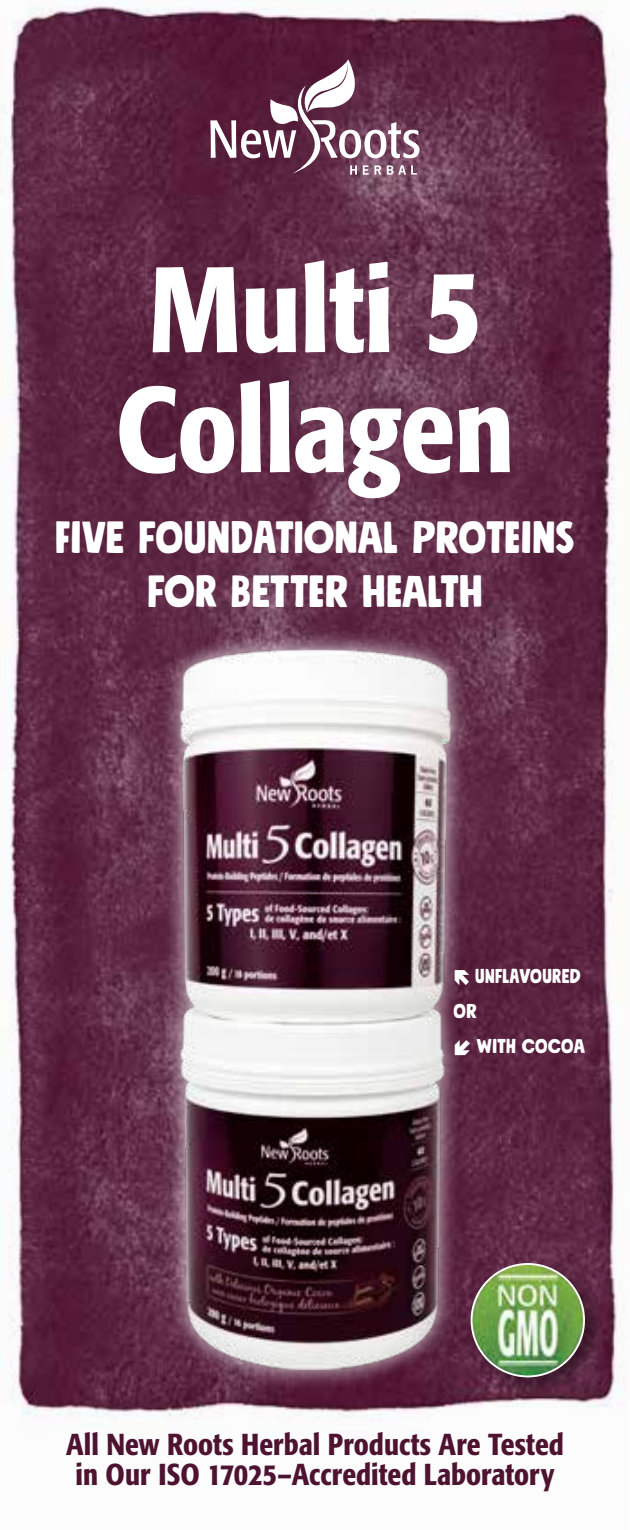
<style>
.page{position:relative;width:630px;height:1530px;background:#fff}
.page>*{position:absolute;margin:0;border:0;box-sizing:border-box;transform-origin:0 0}
.t1{font:500 condensed 120px/120px "Formata";letter-spacing:-.01em;color:#fff}
.t2{font:45px/54px "Mindset";color:#fff;text-align:center}
.t3{font:500 condensed 30px/30px "Formata";color:#4d1330;text-align:center}
.t4{font:20px/35.2px "Mindset";letter-spacing:.01em;color:#fff;scale:.95 1}
.t5{font:20px "Mindset";letter-spacing:.01em;color:#fff}
</style>
<div class="page">
<img style="left:0;top:1px;width:625px;height:1420px">
<svg style="left:210px;top:59px;width:210px;height:116px"></svg>
<div style="left:160px;top:629px;width:311px;height:761px;background:#fff;opacity:.75"></div>
<img style="left:180px;top:650px;width:270px;height:720px">
<div style="left:466px;top:1259px;width:139px;height:138px;background:#000;opacity:.4"></div>
<img style="left:472px;top:1264px;width:112px;height:112px">
<div style="left:471px;top:1263px;width:114px;height:114px;border:2px solid #fff;border-radius:50%"></div>
<svg style="left:455px;top:969px;width:14px;height:16px"></svg>
<svg style="left:455px;top:1040px;width:15px;height:15px"></svg>
<h1 class="t1" style="left:115px;top:249px;width:401px">Multi 5<br>Collagen</h1>
<h2 class="t2" style="left:55px;top:510px;width:521px">FIVE FOUNDATIONAL PROTEINS<br>FOR BETTER HEALTH</h2>
<p class="t4" style="left:454px;top:958px;width:135px;text-indent:21px">UNFLAVOURED<br>OR</p>
<p class="t5" style="left:477px;top:1033px;width:110px">WITH COCOA</p>
<p class="t3" style="left:66px;top:1429px;width:499px">All New Roots Herbal Products Are Tested in Our ISO 17025–Accredited Laboratory</p>
</div>
